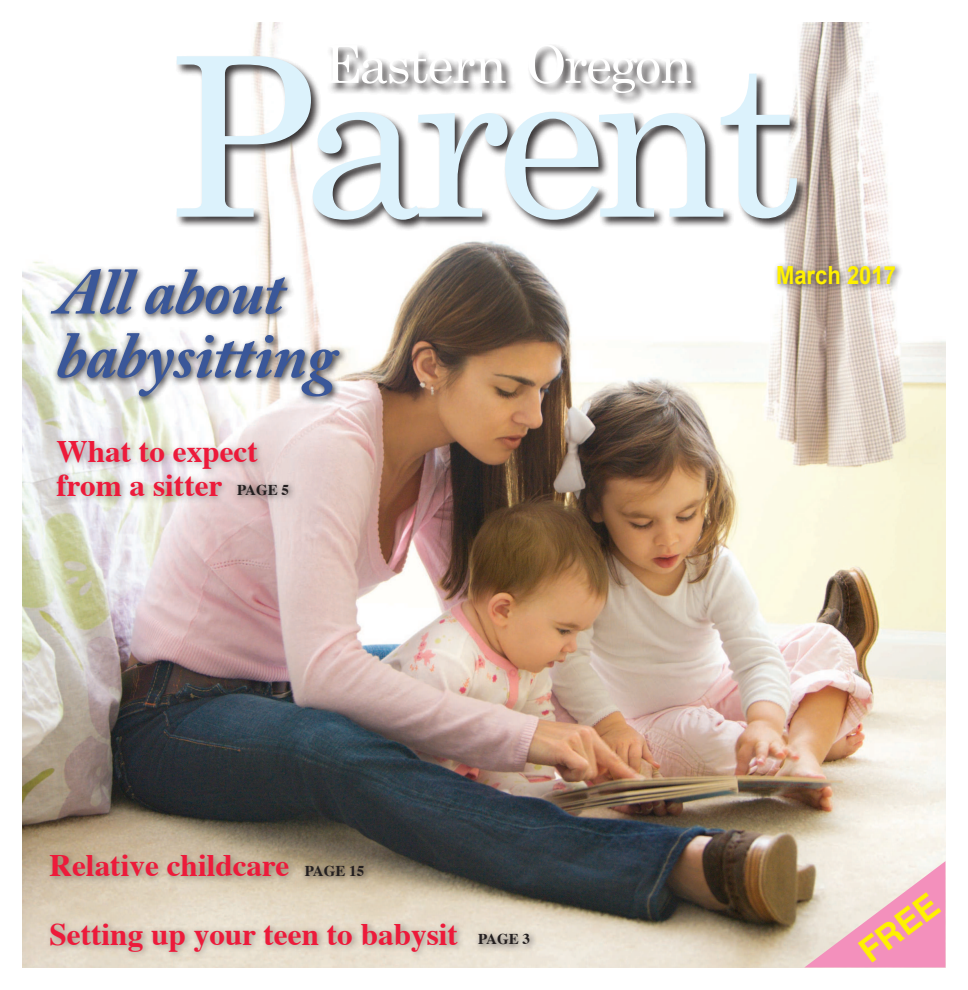
<style>
.page{position:relative;width:968px;height:990px;background:#fff}
.page>*{position:absolute;margin:0;border:0;box-sizing:border-box;transform-origin:0 0}
.t1{font:222.5px "Apple Myungjo";letter-spacing:-.04em;color:#dcf2fc}
.t2{font:italic 700 65px/63.8px "Adobe Caslon Pro";letter-spacing:-.01em;color:#3a5799}
.t3{font:52.5px "Apple Myungjo";color:#fff}
.t4{font:700 33.75px "Helvetica";color:#fff101}
.t5{font:700 31.25px/33.8px "Times";color:#ed1a3a}
.t6{font:700 25px "Arial";color:#fff101;scale:.88 1}
.t7{font:700 15px "Times";color:#231f20}
.s1{font-size:15px;color:#231f20}
</style>
<div class="page">
<img style="left:22px;top:22px;width:923px;height:946px">
<div style="left:772px;top:261px;width:131px;height:32px;background:#231f20;opacity:.75"></div>
<svg style="left:804px;top:861px;width:141px;height:107px"></svg>
<div style="left:46px;top:265px;width:302px;height:140px;background:#231f20;opacity:.9"></div>
<div style="left:175px;top:55px;width:633px;height:177px;background:#231f20;opacity:.9"></div>
<div style="left:326px;top:43px;width:376px;height:62px;background:#231f20;opacity:.9"></div>
<div style="left:52px;top:436px;width:213px;height:69px;background:#231f20;opacity:.39"></div>
<div style="left:234px;top:480px;width:62px;height:23px;background:#231f20;opacity:.75"></div>
<div style="left:46px;top:918px;width:419px;height:42px;background:#231f20;opacity:.39"></div>
<div style="left:46px;top:850px;width:251px;height:35px;background:#231f20;opacity:.39"></div>
<div style="left:475px;top:929px;width:63px;height:24px;background:#231f20;opacity:.75"></div>
<div style="left:301px;top:861px;width:71px;height:23px;background:#231f20;opacity:.75"></div>
<h3 class="t3" style="left:326px;top:34px;width:367px">Eastern Oregon</h3>
<h1 class="t1" style="left:173px;top:10px;width:629px">Parent</h1>
<h2 class="t2" style="left:56px;top:269px;width:282px">All about babysitting</h2>
<p class="t5" style="left:56px;top:438px;width:234px">What to expect from a sitter <span class="s1">PAGE 5</span></p>
<p class="t5" style="left:49px;top:852px;width:241px">Relative childcare</p>
<p class="t7" style="left:305px;top:866px;width:61px">PAGE 15</p>
<p class="t5" style="left:49px;top:920px;width:410px">Setting up your teen to babysit</p>
<p class="t7" style="left:478px;top:934px;width:53px">PAGE 3</p>
<p class="t6" style="left:776px;top:261px;width:138px">March 2017</p>
<p class="t4" style="left:851px;top:939px;width:92px;rotate:-37deg">FREE</p>
</div>
